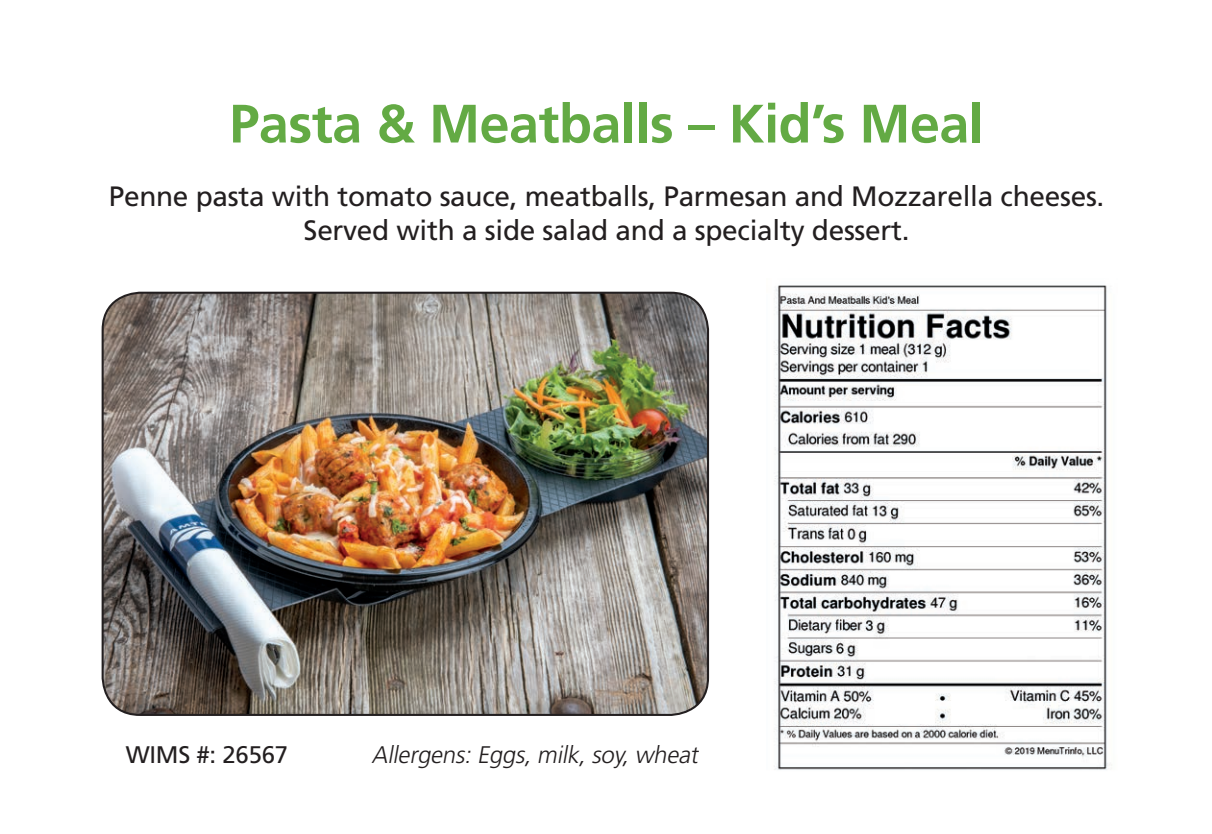
<style>
.page{position:relative;width:1212px;height:834px;background:#fff}
.page>*{position:absolute;margin:0;border:0;box-sizing:border-box;transform-origin:0 0}
.t1{font:700 54px "Frutiger";letter-spacing:-.01em;color:#63aa44}
.t2{font:28px/33.6px "Frutiger";letter-spacing:-.01em;color:#231f20;text-align:center}
.t3{font:italic 300 24px "Frutiger";color:#231f20}
.t4{font:24px "Frutiger";letter-spacing:-.01em;color:#231f20}
</style>
<div class="page">
<img style="left:103px;top:293px;width:605px;height:422px">
<div style="left:102px;top:292px;width:607px;height:424px;border:2px solid #231f20;border-radius:37px"></div>
<img style="left:774px;top:285px;width:338px;height:485px">
<h1 class="t1" style="left:229px;top:92px;width:756px">Pasta &amp; Meatballs – Kid’s Meal</h1>
<p class="t2" style="left:109px;top:179px;width:997px">Penne pasta with tomato sauce, meatballs, Parmesan and Mozzarella cheeses.<br>Served with a side salad and a specialty dessert.</p>
<p class="t4" style="left:126px;top:740px;width:164px">WIMS #: 26567</p>
<p class="t3" style="left:372px;top:741px;width:332px">Allergens:Eggs,milk,soy,wheat</p>
</div>
